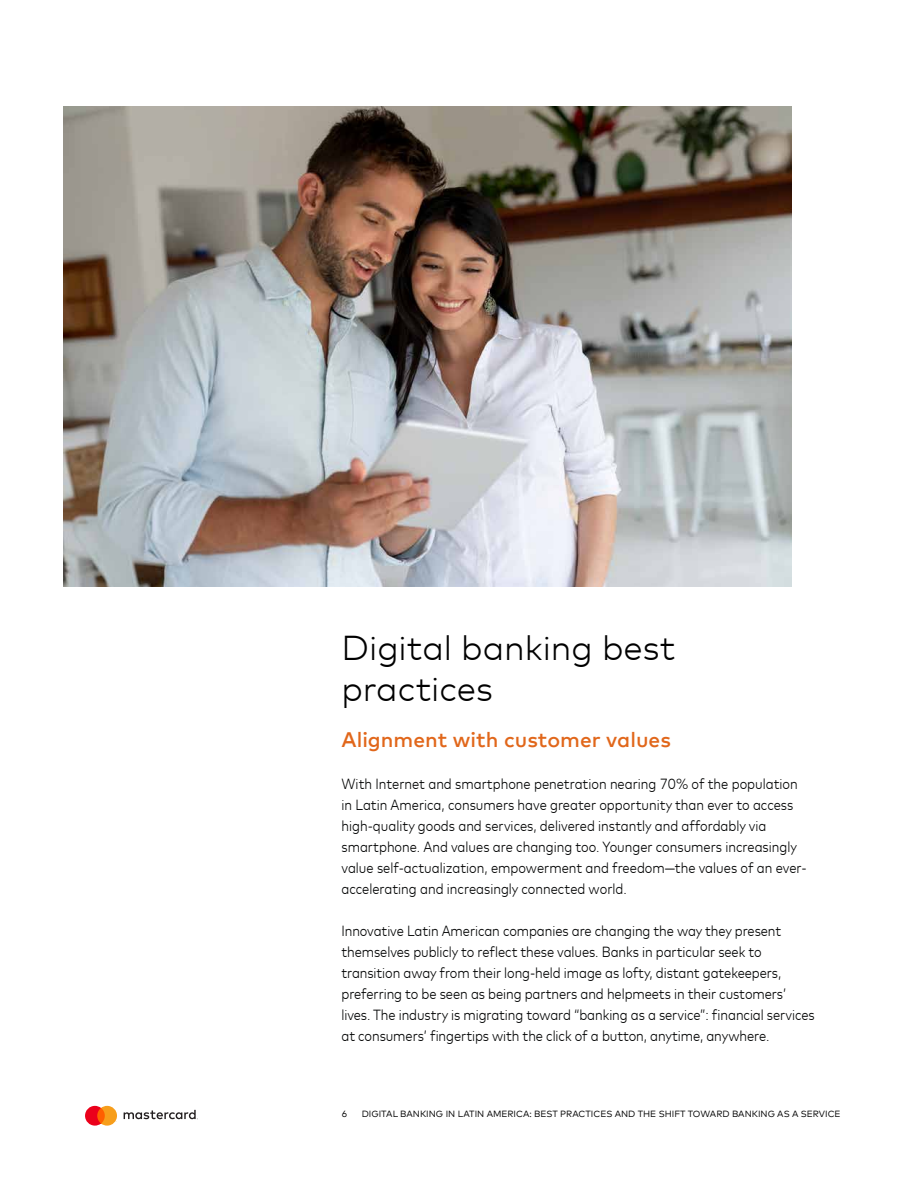
<style>
.page{position:relative;width:918px;height:1188px;background:#fff}
.page>*{position:absolute;margin:0;border:0;box-sizing:border-box;transform-origin:0 0}
.t1{font:300 34.5px/41.4px "Mark Offc For MC";color:#000}
.t2{font:500 21px "Mark Offc For MC";color:#e1671b}
.t3{font:300 14.7px/21px "Mark For MC Nrw";letter-spacing:-.005em;color:#010202}
.t4{font:9px "Mark Offc For MC";color:#000}
</style>
<div class="page">
<svg style="left:124px;top:1110px;width:74px;height:9px"></svg>
<svg style="left:85px;top:1106px;width:32px;height:20px"></svg>
<img style="left:64px;top:106px;width:727px;height:481px">
<h1 class="t1" style="left:341px;top:624px;width:335px">Digital banking best practices</h1>
<h2 class="t2" style="left:341px;top:724px;width:331px">Alignment with customer values</h2>
<p class="t3" style="left:341px;top:773px;width:467px">With Internet and smartphone penetration nearing 70% of the population in Latin America, consumers have greater opportunity than ever to access high-quality goods and services, delivered instantly and affordably via smartphone. And values are changing too. Younger consumers increasingly value self-actualization, empowerment and freedom—the values of an ever&shy;accelerating and increasingly connected world.</p>
<p class="t3" style="left:341px;top:920px;width:475px">Innovative Latin American companies are changing the way they present themselves publicly to reflect these values. Banks in particular seek to transition away from their long-held image as lofty, distant gatekeepers, preferring to be seen as being partners and helpmeets in their customers’ lives. The industry is migrating toward “banking as a service”: financial services at consumers’ fingertips with the click of a button, anytime, anywhere.</p>
<p class="t4" style="left:342px;top:1107px;width:7px">6</p>
<p class="t4" style="left:362px;top:1107px;width:480px">DIGITAL BANKING IN LATIN AMERICA: BEST PRACTICES AND THE SHIFT TOWARD BANKING AS A SERVICE</p>
</div>
